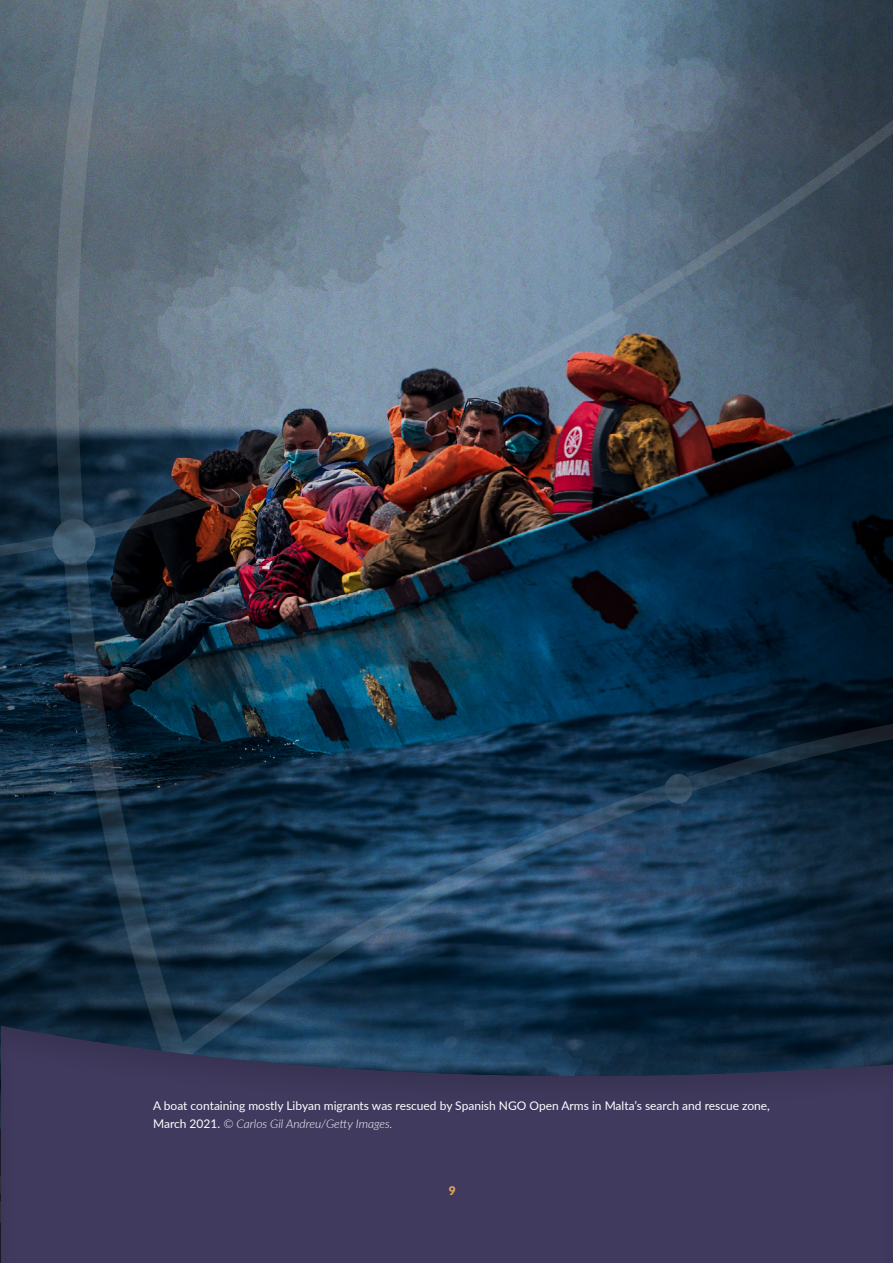
<style>
.page{position:relative;width:893px;height:1263px;background:#fff}
.page>*{position:absolute;margin:0;border:0;box-sizing:border-box;transform-origin:0 0}
.t1{font:12px/18px "Lato";color:#fff}
.t2{font:900 12px "Lato";color:#9f344d}
.t3{font:900 12px "Lato";color:#e3a261}
.s1{font-weight:300;font-style:italic}
.s2{color:#e3a261}
</style>
<div class="page">
<img style="left:0;top:587px;width:893px;height:101px">
<svg style="left:350px;top:688px;width:543px;height:303px;background:#15354f"></svg>
<img style="left:0;top:0;width:893px;height:587px">
<svg style="left:0;top:637px;width:9px;height:354px;background:#10293b"></svg>
<img style="left:9px;top:0;width:341px;height:991px">
<svg style="left:50px;top:516px;width:48px;height:52px;background:#334d62"></svg>
<svg style="left:663px;top:772px;width:31px;height:33px"></svg>
<svg style="left:0;top:991px;width:893px;height:272px;background:#333657"></svg>
<p class="t1" style="left:153px;top:1096px;width:618px">A boat containing mostly Libyan migrants was rescued by Spanish NGO Open Arms in Malta’s search and rescue zone,<br>March 2021. <span class="s1">© Carlos Gil Andreu/Getty Images.</span></p>
<p class="t3" style="left:449px;top:1182px;width:8px">9</p>
<p class="t2" style="left:443px;top:1189px;width:14px">9<span class="s2">9</span></p>
</div>
